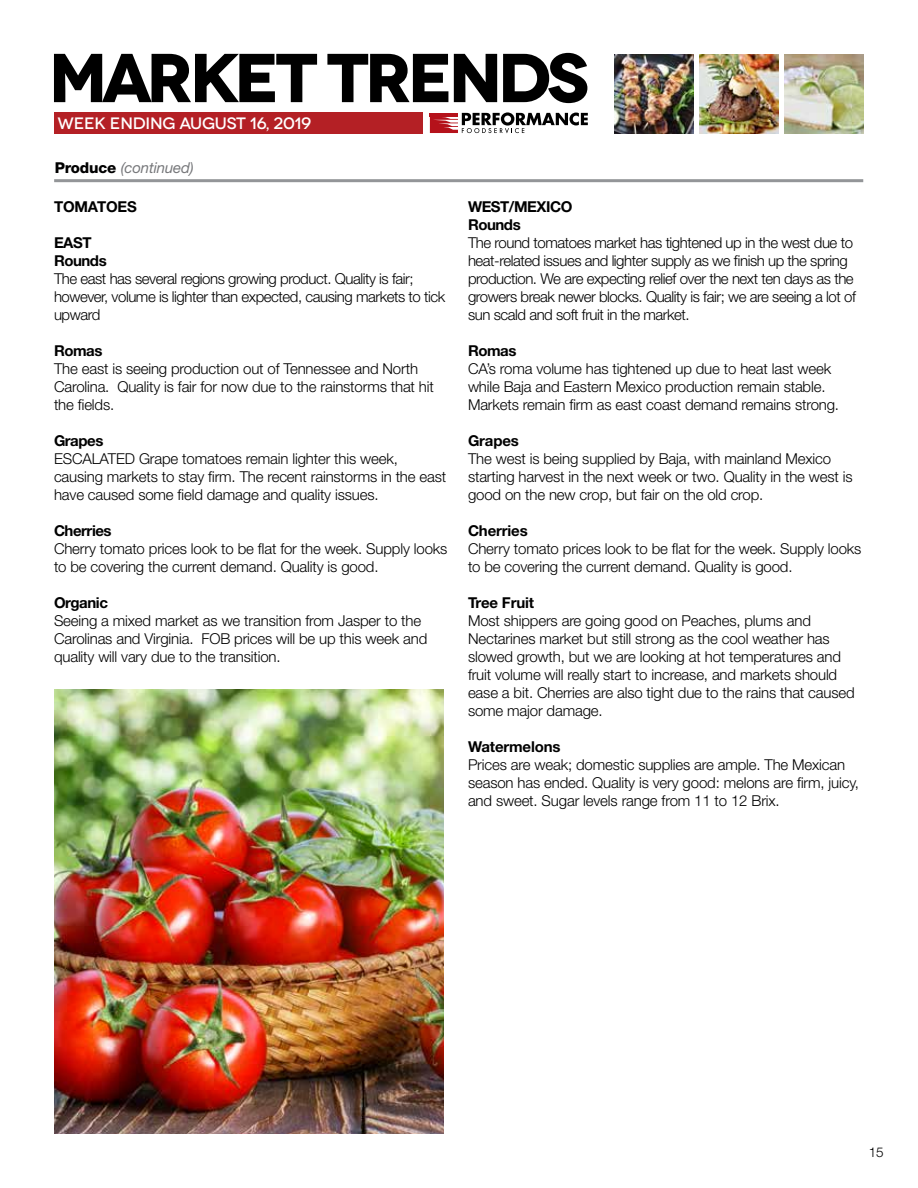
<style>
.page{position:relative;width:918px;height:1188px;background:#fff}
.page>*{position:absolute;margin:0;border:0;box-sizing:border-box;transform-origin:0 0}
.t1{font:700 69px "Novecentowide";letter-spacing:-.07em;color:#000}
.t2{font:500 16.5px "Novecentowide";letter-spacing:-.01em;color:#fff}
.t3{font:300 15px/18px "Helvetica Neue LT Std";letter-spacing:-.01em;color:#000}
.t4{font:300 15px/18px "Helvetica Neue LT Std";letter-spacing:-.03em;color:#000}
.t5{font:700 15px/18px "Helvetica Neue LT Std";letter-spacing:-.03em;color:#000}
.t6{font:700 15px "Helvetica Neue LT Std";letter-spacing:-.01em;color:#000}
.t7{font:italic 15px "Helvetica Neue LT Std";letter-spacing:-.01em;color:#77787b}
.t8{font:300 13.5px "Helvetica Neue LT Std";color:#000}
.s1{font-weight:800;font-style:normal;color:#000}
</style>
<div class="page">
<div style="left:55px;top:112px;width:368px;height:21px;background:#b42025"></div>
<svg style="left:430px;top:112px;width:158px;height:21px"></svg>
<img style="left:614px;top:54px;width:80px;height:79px">
<img style="left:785px;top:54px;width:79px;height:79px">
<img style="left:699px;top:54px;width:80px;height:79px">
<hr style="left:54px;top:179px;width:809px;height:3px;background:#939598">
<img style="left:54px;top:689px;width:390px;height:445px">
<h1 class="t1" style="left:49px;top:35px;width:542px">MARKET TRENDS</h1>
<p class="t2" style="left:58px;top:114px;width:255px">WEEK ENDING AUGUST 16, 2019</p>
<p class="t7" style="left:55px;top:158px;width:141px"><span class="s1">Produce</span> (continued)</p>
<p class="t6" style="left:54px;top:197px;width:84px">TOMATOES</p>
<p class="t5" style="left:54px;top:233px;width:54px">EAST<br>Rounds</p>
<p class="t4" style="left:54px;top:269px;width:393px">The east has several regions growing product. Quality is fair; however, volume is lighter than expected, causing markets to tick upward</p>
<p class="t5" style="left:54px;top:341px;width:50px">Romas</p>
<p class="t3" style="left:54px;top:359px;width:381px">The east is seeing production out of Tennessee and North<br>Carolina. Quality is fair for now due to the rainstorms that hit the fields.</p>
<p class="t5" style="left:54px;top:431px;width:51px">Grapes</p>
<p class="t3" style="left:54px;top:449px;width:394px">ESCALATED Grape tomatoes remain lighter this week, causing markets to stay firm. The recent rainstorms in the east have caused some field damage and quality issues.</p>
<p class="t5" style="left:54px;top:521px;width:59px">Cherries</p>
<p class="t3" style="left:54px;top:539px;width:395px">Cherry tomato prices look to be flat for the week. Supply looks to be covering the current demand. Quality is good.</p>
<p class="t5" style="left:54px;top:593px;width:55px">Organic</p>
<p class="t3" style="left:54px;top:611px;width:375px">Seeing a mixed market as we transition from Jasper to the<br>Carolinas and Virginia. FOB prices will be up this week and quality will vary due to the transition.</p>
<p class="t5" style="left:468px;top:197px;width:106px">WEST/MEXICO<br>Rounds</p>
<p class="t4" style="left:468px;top:233px;width:389px">The round tomatoes market has tightened up in the west due to heat-related issues and lighter supply as we finish up the spring production. We are expecting relief over the next ten days as the growers break newer blocks. Quality is fair; we are seeing a lot of sun scald and soft fruit in the market.</p>
<p class="t5" style="left:468px;top:341px;width:50px">Romas</p>
<p class="t3" style="left:468px;top:359px;width:373px">CA’s roma volume has tightened up due to heat last week while Baja and Eastern Mexico production remain stable.<br>Markets remain firm as east coast demand remains strong.</p>
<p class="t5" style="left:468px;top:431px;width:52px">Grapes</p>
<p class="t3" style="left:468px;top:449px;width:386px">The west is being supplied by Baja, with mainland Mexico starting harvest in the next week or two. Quality in the west is good on the new crop, but fair on the old crop.</p>
<p class="t6" style="left:468px;top:521px;width:61px">Cherries</p>
<p class="t3" style="left:468px;top:539px;width:395px">Cherry tomato prices look to be flat for the week. Supply looks to be covering the current demand. Quality is good.</p>
<p class="t6" style="left:468px;top:593px;width:68px">Tree Fruit</p>
<p class="t3" style="left:468px;top:611px;width:388px">Most shippers are going good on Peaches, plums and Nectarines market but still strong as the cool weather has slowed growth, but we are looking at hot temperatures and fruit volume will really start to increase, and markets should ease a bit. Cherries are also tight due to the rains that caused some major damage.</p>
<p class="t6" style="left:468px;top:737px;width:94px">Watermelons</p>
<p class="t3" style="left:468px;top:755px;width:392px">Prices are weak; domestic supplies are ample. The Mexican season has ended. Quality is very good: melons are firm, juicy, and sweet. Sugar levels range from 11 to 12 Brix.</p>
<p class="t8" style="left:869px;top:1144px;width:17px">15</p>
</div>
